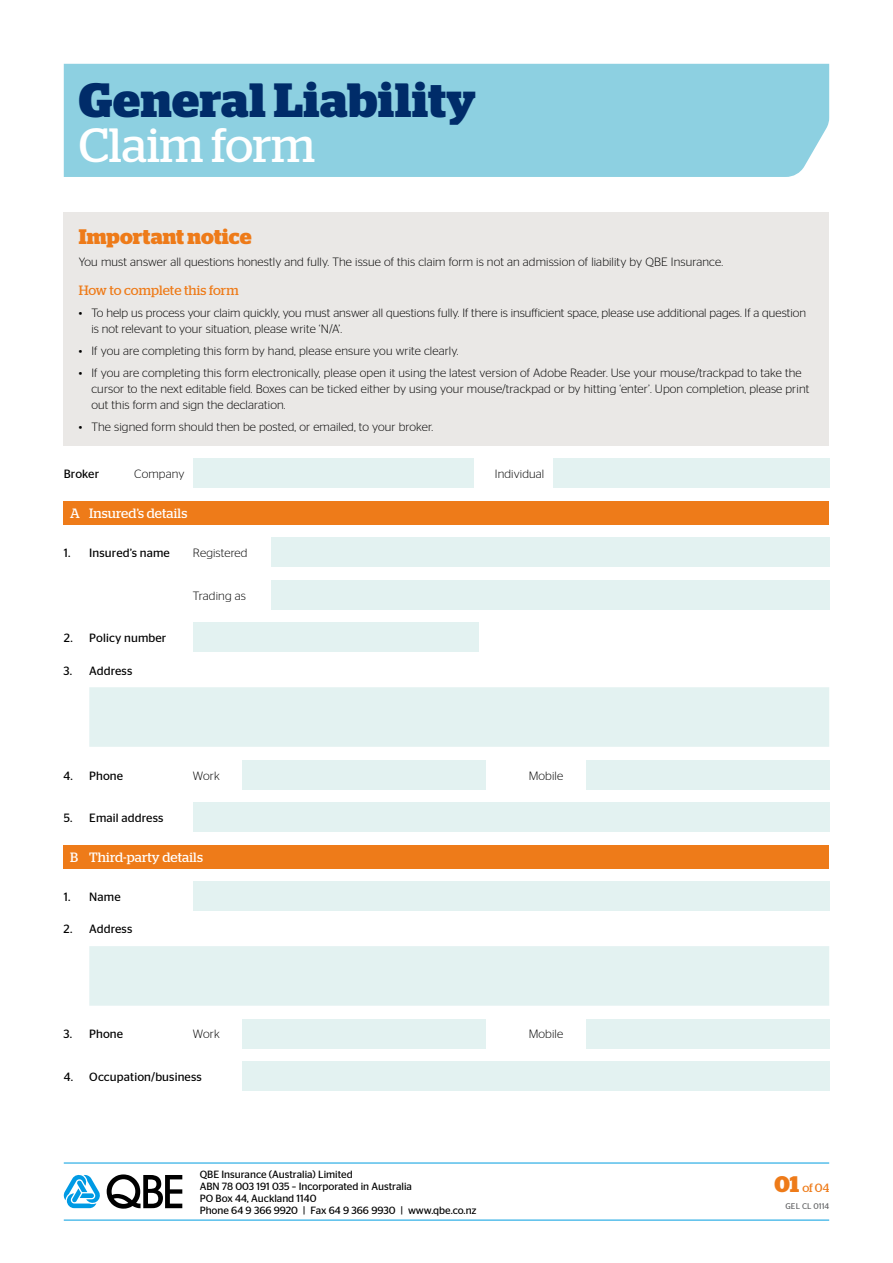
<style>
.page{position:relative;width:893px;height:1263px;background:#fff}
.page>*{position:absolute;margin:0;border:0;box-sizing:border-box;transform-origin:0 0}
.t1{font:700 48px "Stag";letter-spacing:.015em;color:#002c69}
.t2{font:48px "Stag";color:#fff}
.t3{font:700 21px "Stag";letter-spacing:.005em;color:#ee7b19}
.t4{font:13.5px "Stag";letter-spacing:.01em;color:#fff}
.t5{font:13.5px "Stag";color:#ee7b19}
.t6{font:300 12px/15.8px "Stag Sans";letter-spacing:.01em;color:#000}
.t7{font:12px "Stag Sans";letter-spacing:.01em;color:#000}
.t8{font:12px "Stag";color:#ee7b19}
.t9{font:10.5px/12px "Stag Sans";color:#000}
.t10{font:8.25px "Stag Sans";letter-spacing:.01em;color:#646567}
.s1{font-weight:700;font-size:22.5px}
</style>
<div class="page">
<div style="left:64px;top:64px;width:765px;height:113px;background:#8dd0e1"></div>
<hr style="left:64px;top:1220px;width:765px;height:1px;background:#009ee0">
<hr style="left:64px;top:1163px;width:765px;height:1px;background:#009ee0">
<svg style="left:107px;top:1174px;width:75px;height:34px"></svg>
<svg style="left:64px;top:1174px;width:36px;height:34px"></svg>
<div style="left:193px;top:458px;width:281px;height:30px;background:#e3f2f1"></div>
<div style="left:553px;top:458px;width:276px;height:30px;background:#e3f2f1"></div>
<div style="left:64px;top:501px;width:765px;height:24px;background:#ee7b19"></div>
<div style="left:193px;top:802px;width:636px;height:30px;background:#e3f2f1"></div>
<div style="left:193px;top:881px;width:636px;height:30px;background:#e3f2f1"></div>
<div style="left:242px;top:1061px;width:587px;height:30px;background:#e3f2f1"></div>
<div style="left:193px;top:622px;width:285px;height:30px;background:#e3f2f1"></div>
<div style="left:271px;top:537px;width:558px;height:30px;background:#e3f2f1"></div>
<div style="left:271px;top:580px;width:558px;height:30px;background:#e3f2f1"></div>
<div style="left:89px;top:687px;width:740px;height:60px;background:#e3f2f1"></div>
<div style="left:89px;top:946px;width:740px;height:60px;background:#e3f2f1"></div>
<div style="left:242px;top:760px;width:243px;height:30px;background:#e3f2f1"></div>
<div style="left:242px;top:1019px;width:243px;height:29px;background:#e3f2f1"></div>
<div style="left:586px;top:760px;width:243px;height:30px;background:#e3f2f1"></div>
<div style="left:586px;top:1019px;width:243px;height:29px;background:#e3f2f1"></div>
<div style="left:64px;top:845px;width:765px;height:23px;background:#ee7b19"></div>
<div style="left:64px;top:213px;width:765px;height:233px;background:#eae8e6"></div>
<h1 class="t1" style="left:79px;top:72px;width:399px">General Liability</h1>
<h1 class="t2" style="left:79px;top:117px;width:238px">Claim form</h1>
<h2 class="t3" style="left:79px;top:225px;width:174px">Important notice</h2>
<p class="t6" style="left:79px;top:254px;width:646px">You must answer all questions honestly and fully. The issue of this claim form is not an admission of liability by QBE Insurance.</p>
<p class="t5" style="left:79px;top:282px;width:161px">How to complete this form</p>
<p class="t6" style="left:91px;top:305px;width:716px;text-indent:-13px">• To help us process your claim quickly, you must answer all questions fully. If there is insufficient space, please use additional pages. If a question is not relevant to your situation, please write ‘N/A’.</p>
<p class="t6" style="left:79px;top:343px;width:381px">• If you are completing this form by hand, please ensure you write clearly.</p>
<p class="t6" style="left:91px;top:365px;width:719px;text-indent:-13px">• If you are completing this form electronically, please open it using the latest version of Adobe Reader. Use your mouse/trackpad to take the cursor to the next editable field. Boxes can be ticked either by using your mouse/trackpad or by hitting ‘enter’. Upon completion, please print out this form and sign the declaration.</p>
<p class="t6" style="left:79px;top:419px;width:356px">• The signed form should then be posted, or emailed, to your broker.</p>
<p class="t7" style="left:64px;top:467px;width:37px">Broker</p>
<p class="t6" style="left:134px;top:466px;width:52px">Company</p>
<p class="t6" style="left:495px;top:466px;width:51px">Individual</p>
<p class="t4" style="left:70px;top:506px;width:119px">A Insured’s details</p>
<p class="t6" style="left:193px;top:545px;width:56px">Registered</p>
<p class="t6" style="left:193px;top:587px;width:55px">Trading as</p>
<p class="t7" style="left:64px;top:546px;width:108px">1. Insured’s name</p>
<p class="t7" style="left:64px;top:631px;width:104px">2. Policy number</p>
<p class="t7" style="left:64px;top:663px;width:70px">3. Address</p>
<p class="t7" style="left:64px;top:769px;width:61px">4. Phone</p>
<p class="t7" style="left:64px;top:811px;width:101px">5. Email address</p>
<p class="t6" style="left:193px;top:767px;width:28px">Work</p>
<p class="t4" style="left:70px;top:849px;width:134px">B Third-party details</p>
<p class="t7" style="left:64px;top:890px;width:58px">1. Name</p>
<p class="t7" style="left:64px;top:922px;width:70px">2. Address</p>
<p class="t7" style="left:64px;top:1027px;width:61px">3. Phone</p>
<p class="t6" style="left:193px;top:1026px;width:28px">Work</p>
<p class="t7" style="left:64px;top:1070px;width:140px">4. Occupation/business</p>
<p class="t9" style="left:200px;top:1168px;width:278px">QBE Insurance (Australia) Limited<br>ABN 78 003 191 035 – Incorporated in Australia<br>PO Box 44, Auckland 1140<br>Phone 64 9 366 9920 | Fax 64 9 366 9930 | www.qbe.co.nz</p>
<p class="t6" style="left:529px;top:767px;width:36px">Mobile</p>
<p class="t6" style="left:529px;top:1026px;width:36px">Mobile</p>
<p class="t8" style="left:774px;top:1181px;width:56px"><span class="s1">01</span> of 04</p>
<p class="t10" style="left:785px;top:1201px;width:45px">GEL CL 0114</p>
</div>
